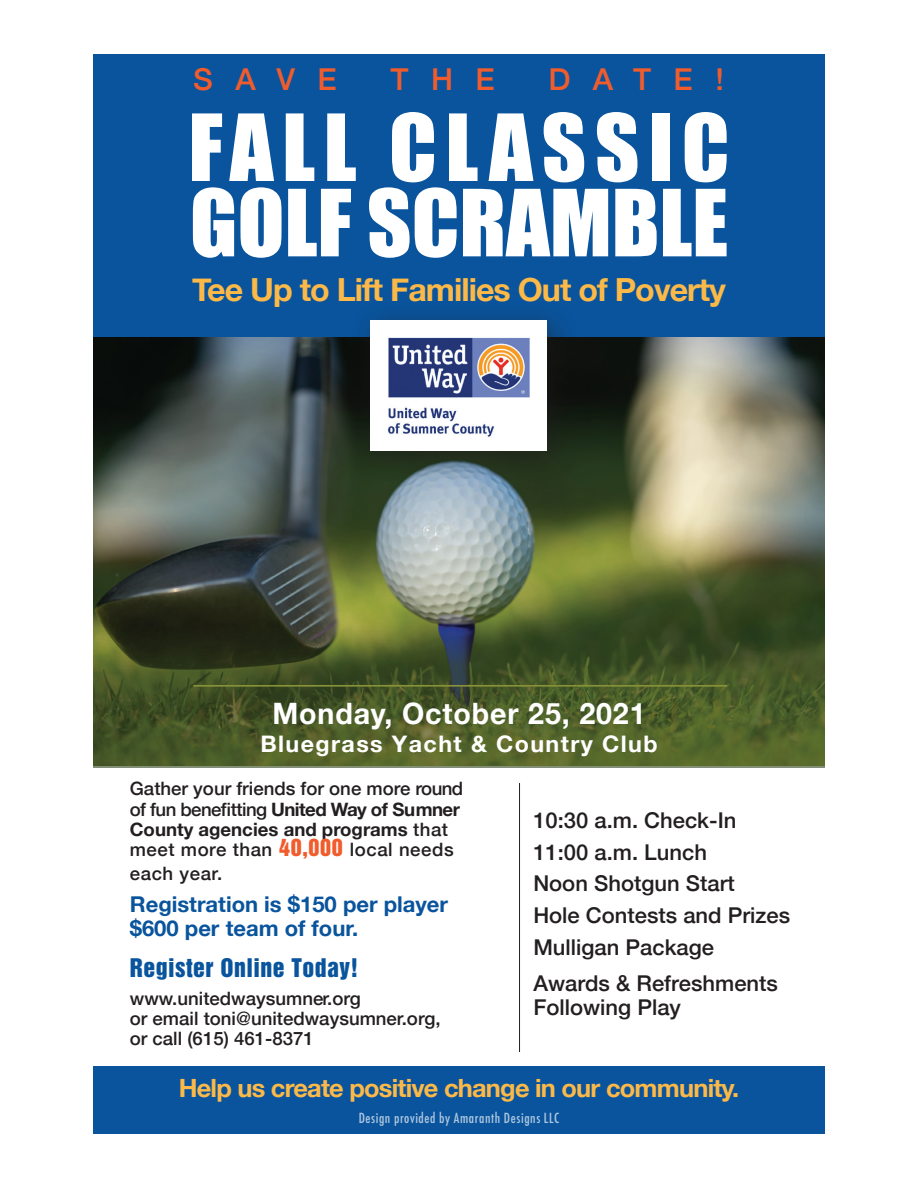
<style>
.page{position:relative;width:918px;height:1188px;background:#fff}
.page>*{position:absolute;margin:0;border:0;box-sizing:border-box;transform-origin:0 0}
.t1{font:85.5px/75.3px "Impact";color:#fff}
.t2{font:700 31.8px "Helvetica Neue";letter-spacing:-.03em;color:#fcb948}
.t3{font:500 30.15px "Helvetica Neue";letter-spacing:.74em;color:#f15c2d}
.t4{font:700 29.55px "Helvetica Neue";letter-spacing:.03em;color:#fff}
.t5{font:700 25.2px "Helvetica Neue";letter-spacing:-.03em;color:#fcb948}
.t6{font:23.4px "Helvetica Inserat";letter-spacing:.02em;color:#09549d}
.t7{font:700 22.8px "Helvetica Neue";letter-spacing:.06em;color:#fff}
.t8{font:500 21.75px/31.8px "Helvetica Neue";color:#231f20}
.t9{font:700 21.75px/23.7px "Helvetica Neue";color:#09549d}
.t10{font:500 18.45px/20.4px "Helvetica Neue";color:#231f20}
.t11{font:500 18.45px "Helvetica Neue";letter-spacing:.03em;color:#231f20}
.t12{font:500 condensed 13.5px "Futura";letter-spacing:.045em;color:#fff}
.s1{font-weight:700}
.s2{font-family:"Helvetica Inserat";font-weight:400;font-size:21.75px;color:#f15c2d}
</style>
<div class="page">
<img style="left:93px;top:336px;width:732px;height:204px">
<div style="left:93px;top:54px;width:732px;height:282px;background:#09549d"></div>
<div style="left:350px;top:300px;width:228px;height:182px;background:#231f20;opacity:.51"></div>
<div style="left:370px;top:321px;width:177px;height:130px;background:#fff"></div>
<img style="left:387px;top:337px;width:143px;height:100px">
<hr style="left:519px;top:783px;width:1px;height:269px;background:#231f20">
<svg style="left:93px;top:540px;width:732px;height:227px;background:#4f5c33"></svg>
<hr style="left:193px;top:685px;width:534px;height:2px;background:#869237">
<div style="left:93px;top:1066px;width:732px;height:68px;background:#09549d"></div>
<h3 class="t3" style="left:193px;top:55px;width:145px">SAVE</h3>
<h3 class="t3" style="left:390px;top:55px;width:106px">THE</h3>
<h3 class="t3" style="left:548px;top:55px;width:177px">DATE!</h3>
<h1 class="t1" style="left:188px;top:108px;width:543px">FALL CLASSIC<br>GOLF SCRAMBLE</h1>
<h2 class="t2" style="left:192px;top:265px;width:535px">Tee Up to Lift Families Out of Poverty</h2>
<h3 class="t4" style="left:272px;top:690px;width:375px">Monday, October 25, 2021</h3>
<p class="t7" style="left:260px;top:726px;width:399px">Bluegrass Yacht &amp; Country Club</p>
<p class="t10" style="left:130px;top:777px;width:335px">Gather your friends for one more round of fun benefitting <span class="s1">United Way of Sumner County agencies and programs</span> that meet more than <span class="s2">40,000</span> local needs</p>
<p class="t11" style="left:130px;top:859px;width:94px">each year.</p>
<p class="t9" style="left:130px;top:893px;width:320px">Registration is $150 per player $600 per team of four.</p>
<p class="t6" style="left:130px;top:953px;width:230px">Register Online Today!</p>
<p class="t10" style="left:130px;top:986px;width:312px">www.unitedwaysumner.org<br>or email toni@unitedwaysumner.org, or call (615) 461-8371</p>
<p class="t8" style="left:533px;top:802px;width:258px">10:30 a.m. Check-In<br>11:00 a.m. Lunch<br>Noon Shotgun Start<br>Hole Contests and Prizes<br>Mulligan Package</p>
<p class="t8" style="left:533px;top:970px;width:246px;line-height:23.4px">Awards &amp; Refreshments<br>Following Play</p>
<h3 class="t5" style="left:179px;top:1068px;width:562px">Help us create positive change in our community.</h3>
<p class="t12" style="left:359px;top:1109px;width:202px">Design provided by Amaranth Designs LLC</p>
</div>
